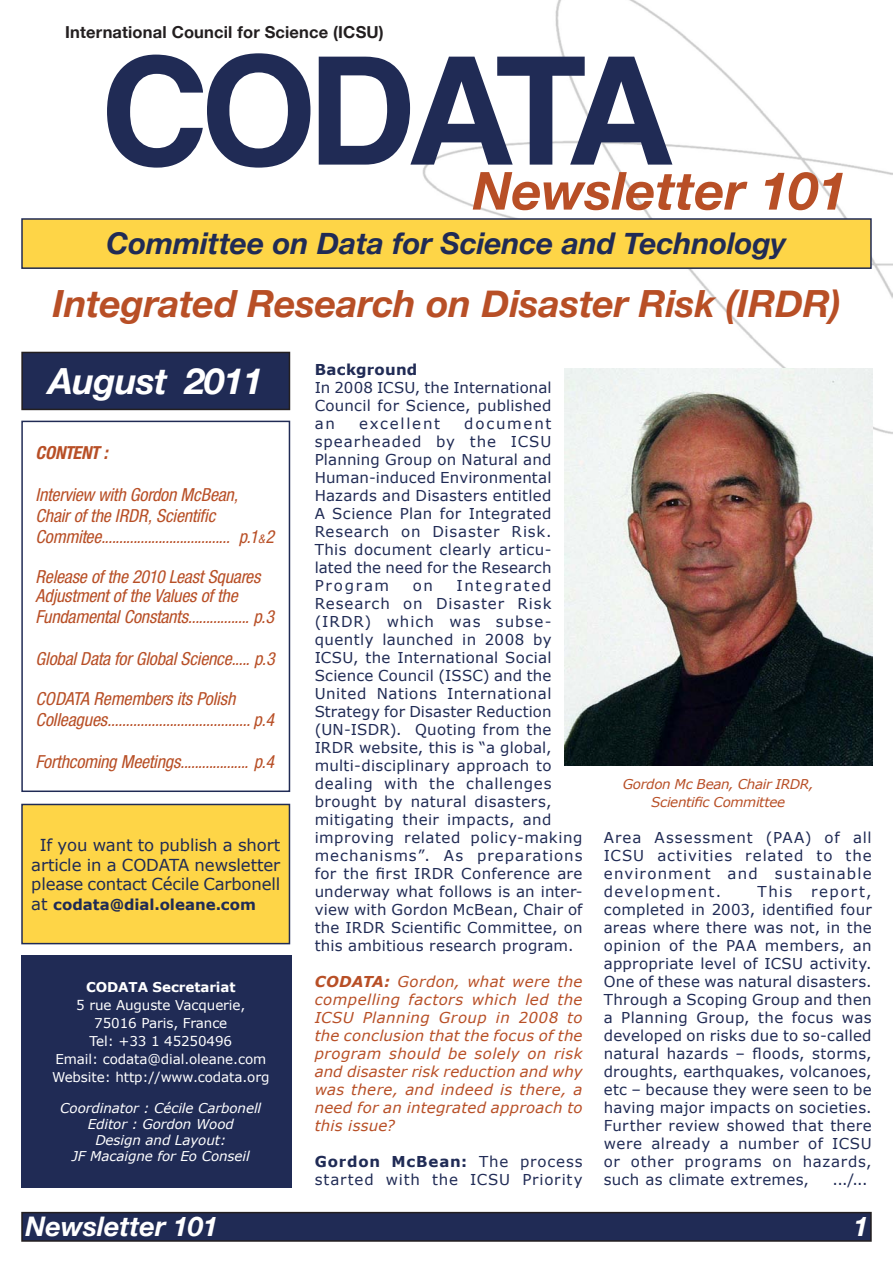
<style>
.page{position:relative;width:893px;height:1263px;background:#fff}
.page>*{position:absolute;margin:0;border:0;box-sizing:border-box;transform-origin:0 0}
.t1{font:700 150px "Helvetica";letter-spacing:-.06em;color:#202b55}
.t2{font:italic 700 52.5px "Helvetica Neue";color:#b84f26}
.Titre{font:italic 700 37.5px "Helvetica Neue";letter-spacing:-.005em;color:#b84f26}
.t3{font:italic 700 36px "Helvetica Neue";letter-spacing:-.02em;color:#fff}
.Titre-2{font:italic 700 30px "Helvetica Neue";letter-spacing:-.005em;color:#202b55}
.t4{font:italic 700 27px "Helvetica Neue";color:#fff}
.Encadré{font:italic condensed 18px/21px "Helvetica Neue";letter-spacing:-.01em;color:#b84f26}
.Titre-3{font:italic condensed 18px/21px "Helvetica Neue";letter-spacing:-.01em;color:#b84f26}
.Encadré-2{font:italic 700 condensed 18px "Helvetica Neue";letter-spacing:-.025em;color:#b84f26}
.Texte_courant{font:16.5px/19.5px "Verdana";letter-spacing:-.005em;color:#202b55;text-align:center}
.t5{font:700 16.5px "Helvetica Neue";letter-spacing:.01em;color:#231f20}
.Texte_courant-2{font:15px/18px "Verdana";letter-spacing:.03em;color:#202b55;text-align:justify}
.Texte_courant-3{font:italic 15px/18px "Verdana";letter-spacing:.02em;color:#b84f26;text-align:justify}
.Texte_courant-4{font:15px/18px "Verdana";letter-spacing:.05em;color:#202b55}
.Texte_courant-5{font:700 15px "Verdana";letter-spacing:.005em;color:#202b55}
.Texte_courant-6{font:15px "Verdana";letter-spacing:.12em;color:#202b55}
.Texte_courant-7{font:13.5px "Verdana";letter-spacing:-.005em;color:#fff}
.Texte_courant-8{font:italic 13.5px "Verdana";letter-spacing:-.005em;color:#fff}
.Légendes{font:italic 13.5px "Verdana";letter-spacing:-.025em;color:#b84f26}
.Texte_courant-9{font:700 13.5px "Verdana";letter-spacing:-.005em;color:#fff}
.s1{font-size:12px}
.s2{font-weight:700}
.s3{font-weight:400;font-size:16.5px}
</style>
<div class="page">
<img style="left:422px;top:0;width:471px;height:448px">
<div style="left:22px;top:219px;width:849px;height:49px;background:#fed547"></div>
<div style="left:21px;top:218px;width:851px;height:51px;border:2px solid #202b55"></div>
<div style="left:22px;top:1212px;width:849px;height:29px;background:#202b55"></div>
<div style="left:21px;top:1212px;width:851px;height:30px;border:2px solid #231f20"></div>
<div style="left:21px;top:421px;width:269px;height:371px;border:2px solid #202b55"></div>
<div style="left:22px;top:352px;width:267px;height:57px;background:#202b55"></div>
<div style="left:21px;top:352px;width:269px;height:58px;border:2px solid #231f20"></div>
<div style="left:21px;top:955px;width:271px;height:232px;background:#202b55"></div>
<div style="left:22px;top:804px;width:267px;height:139px;background:#fed547"></div>
<div style="left:21px;top:804px;width:269px;height:140px;border:2px solid #202b55"></div>
<img style="left:564px;top:368px;width:308px;height:398px">
<p class="t5" style="left:65px;top:22px;width:320px">International Council for Science (ICSU)</p>
<p class="t1" style="left:100px;top:-9px;width:576px">CODATA</p>
<p class="t2" style="left:473px;top:158px;width:376px">Newsletter 101</p>
<p class="Titre-2" style="left:106px;top:224px;width:681px">Committee on Data for Science and Technology</p>
<p class="Titre" style="left:53px;top:281px;width:790px">Integrated Research on Disaster Risk (IRDR)</p>
<p class="Texte_courant-5" style="left:315px;top:360px;width:104px">Background</p>
<p class="Texte_courant-2" style="left:315px;top:379px;width:238px">In 2008 ICSU, the International Council for Science, published an</p>
<p class="t3" style="left:48px;top:359px;width:216px">August 2011</p>
<p class="Texte_courant-2" style="left:315px;top:415px;width:238px;text-indent:150px">document spearheaded by the ICSU Planning Group on Natural and Human-induced Environmental Hazards and Disasters entitled A Science Plan for Integrated Research on Disaster Risk.<br>This document clearly articu&shy;lated the need for the Research Program</p>
<p class="Texte_courant-6" style="left:359px;top:414px;width:83px">excellent</p>
<p class="Encadré-2" style="left:36px;top:441px;width:74px">CONTENT :</p>
<p class="Encadré" style="left:36px;top:484px;width:240px">Interview with Gordon McBean,<br>Chair of the IRDR, Scientific<br>Commitee.................................... p.1<span class="s1">&amp;</span>2</p>
<p class="Encadré" style="left:36px;top:567px;width:226px;line-height:19.2px">Release of the 2010 Least Squares<br>Adjustment of the Values of the</p>
<p class="Encadré" style="left:36px;top:606px;width:240px">Fundamental Constants................. p.3</p>
<p class="Encadré" style="left:36px;top:648px;width:241px">Global Data for Global Science..... p.3</p>
<p class="Titre-3" style="left:36px;top:688px;width:240px">CODATA Remembers its Polish<br>Colleagues....................................... p.4</p>
<p class="Encadré" style="left:36px;top:751px;width:240px">Forthcoming Meetings................... p.4</p>
<p class="Texte_courant-2" style="left:315px;top:577px;width:269px;text-align:left;text-indent:142px">Integrated<br>Research on Disaster Risk (IRDR) which was subse&shy;quently launched in 2008 by<br>ICSU, the International Social<br>Science Council (ISSC) and the<br>United Nations International<br>Strategy for Disaster Reduction (UN-ISDR). Quoting from the<br>IRDR website, this is “a global, multi-disciplinary approach to dealing with the challenges brought by natural disasters, mitigating their impacts, and improving related policy-making mechanisms”. As preparations for the first IRDR Conference are underway what follows is an inter&shy;view with Gordon McBean, Chair of the IRDR Scientific Committee, on this ambitious research program.</p>
<p class="Texte_courant-3" style="left:315px;top:972px;width:269px"><span class="s2">CODATA:</span> Gordon, what were the compelling factors which led the ICSU Planning Group in 2008 to the conclusion that the focus of the program should be solely on risk and disaster risk reduction and why was there, and indeed is there, a need for an integrated approach to this issue?</p>
<p class="Texte_courant-4" style="left:315px;top:1153px;width:269px"><span class="s2">Gordon McBean:</span> The process started with the ICSU Priority</p>
<p class="Texte_courant-2" style="left:413px;top:577px;width:22px">on</p>
<p class="Légendes" style="left:623px;top:775px;width:193px">Gordon Mc Bean, Chair IRDR,</p>
<p class="Légendes" style="left:651px;top:793px;width:136px">Scientific Committee</p>
<p class="Texte_courant-2" style="left:604px;top:829px;width:269px">Area Assessment (PAA) of all ICSU activities related to the environment and sustainable development.</p>
<p class="Texte_courant" style="left:31px;top:835px;width:250px">If you want to publish a short article in a CODATA newsletter please contact Cécile Carbonell</p>
<p class="Texte_courant-5" style="left:31px;top:894px;width:226px"><span class="s3">at</span> codata@dial.oleane.com</p>
<p class="Texte_courant-2" style="left:758px;top:883px;width:36px">This</p>
<p class="Texte_courant-2" style="left:604px;top:883px;width:269px;text-indent:207px">report, completed in 2003, identified four areas where there was not, in the opinion of the PAA members, an appropriate level of ICSU activity.<br>One of these was natural disasters.<br>Through a Scoping Group and then a Planning Group, the focus was developed on risks due to so-called natural hazards – floods, storms, droughts, earthquakes, volcanoes, etc – because they were seen to be having major impacts on societies.<br>Further review showed that there were already a number of ICSU or other programs on hazards, such as climate extremes,</p>
<p class="Texte_courant-9" style="left:86px;top:978px;width:151px">CODATA Secretariat</p>
<p class="Texte_courant-7" style="left:76px;top:996px;width:171px">5 rue Auguste Vacquerie,</p>
<p class="Texte_courant-7" style="left:94px;top:1014px;width:135px">75016 Paris, France</p>
<p class="Texte_courant-7" style="left:89px;top:1032px;width:144px">Tel: +33 1 45250496</p>
<p class="Texte_courant-7" style="left:55px;top:1050px;width:212px">Email: codata@dial.oleane.com</p>
<p class="Texte_courant-7" style="left:52px;top:1068px;width:219px">Website: http://www.codata.org</p>
<p class="Texte_courant-8" style="left:60px;top:1100px;width:203px">Coordinator : Cécile Carbonell</p>
<p class="Texte_courant-8" style="left:88px;top:1115px;width:148px">Editor : Gordon Wood</p>
<p class="Texte_courant-8" style="left:95px;top:1131px;width:132px">Design and Layout:</p>
<p class="Texte_courant-8" style="left:72px;top:1147px;width:179px">JF Macaigne for Eo Conseil</p>
<p class="Texte_courant-2" style="left:832px;top:1171px;width:36px">.../...</p>
<p class="t4" style="left:26px;top:1210px;width:194px">Newsletter 101</p>
<p class="t4" style="left:853px;top:1209px;width:17px">1</p>
</div>
